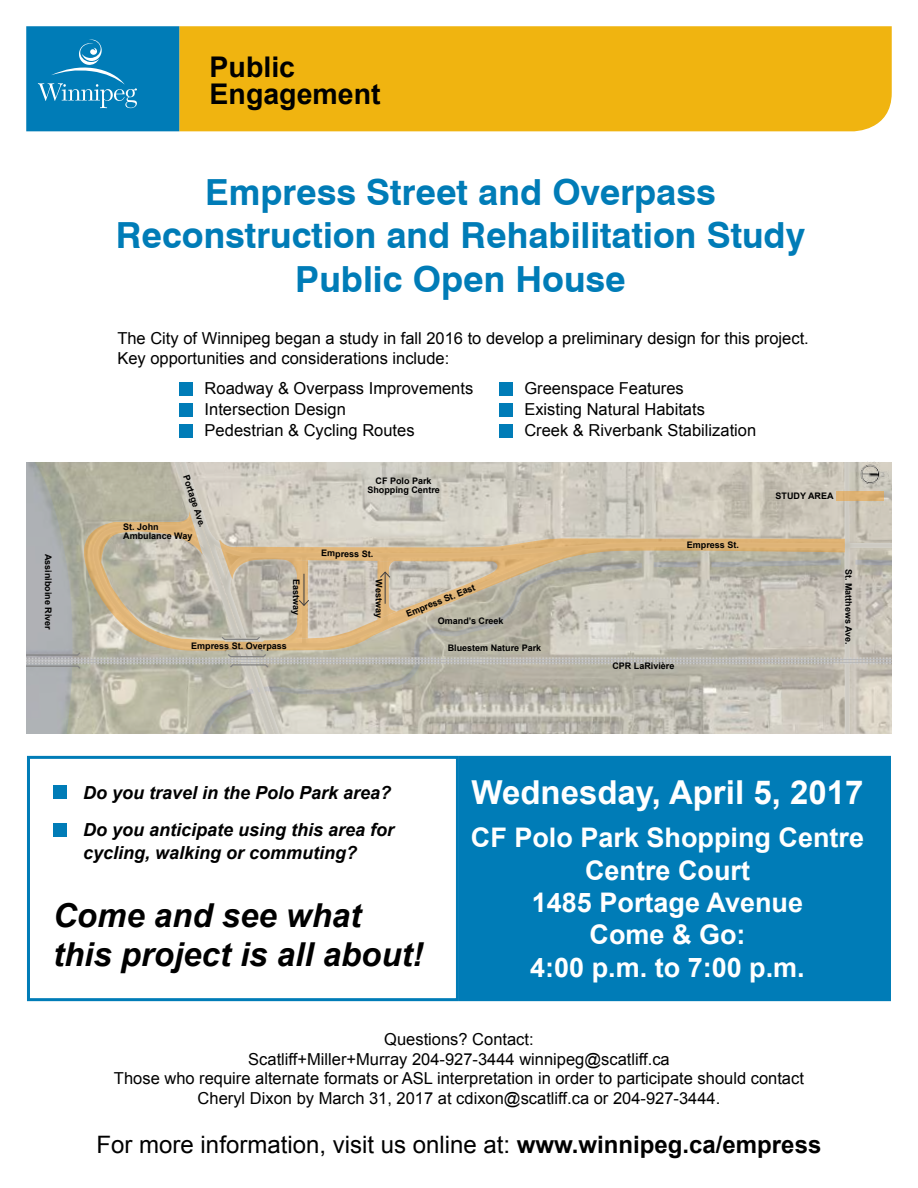
<style>
.page{position:relative;width:918px;height:1188px;background:#fff}
.page>*{position:absolute;margin:0;border:0;box-sizing:border-box;transform-origin:0 0}
.t1{font:700 36px/43.2px "Swiss 721 BT";color:#007cb7;text-align:center}
.t2{font:italic 700 33px/39.6px "Arial";color:#000}
.t3{font:700 33px "Arial";color:#fff}
.t4{font:700 28.5px/27px "Arial";color:#000}
.t5{font:700 27px/32.4px "Arial";color:#fff;text-align:center}
.t6{font:24px "Arial";color:#000}
.t7{font:italic 700 18px/37.5px "Arial";color:#000}
.t8{font:16.5px/19.8px "Arial";color:#000}
.t9{font:700 9px/9px "Arial";color:#000;text-align:center}
.s1{font-weight:700}
</style>
<div class="page">
<svg style="left:27px;top:463px;width:865px;height:270px;background:#c3bdad"></svg>
<img style="left:857px;top:462px;width:32px;height:26px">
<div style="left:837px;top:492px;width:47px;height:9px;background:#ddb273"></div>
<div style="left:53px;top:785px;width:14px;height:14px;background:#007cb7"></div>
<div style="left:53px;top:823px;width:14px;height:14px;background:#007cb7"></div>
<div style="left:180px;top:383px;width:13px;height:13px;background:#007cb7"></div>
<div style="left:180px;top:424px;width:13px;height:14px;background:#007cb7"></div>
<div style="left:180px;top:404px;width:13px;height:13px;background:#007cb7"></div>
<div style="left:499px;top:383px;width:14px;height:13px;background:#007cb7"></div>
<div style="left:499px;top:424px;width:14px;height:14px;background:#007cb7"></div>
<div style="left:499px;top:404px;width:14px;height:13px;background:#007cb7"></div>
<div style="left:179px;top:26px;width:713px;height:106px;background:#f0b410"></div>
<div style="left:27px;top:756px;width:432px;height:245px;border:3px solid #007cb7"></div>
<div style="left:459px;top:756px;width:432px;height:245px;background:#007cb7"></div>
<div style="left:26px;top:26px;width:153px;height:105px;background:#007cb7;border:2px solid #007cb7"></div>
<svg style="left:38px;top:40px;width:99px;height:68px"></svg>
<h3 class="t4" style="left:210px;top:54px;width:173px">Public<br>Engagement</h3>
<h1 class="t1" style="left:116px;top:171px;width:691px">Empress Street and Overpass<br>Reconstruction and Rehabilitation Study<br>Public Open House</h1>
<p class="t9" style="left:53px;top:554px;width:78px;rotate:90deg">Assiniboine River</p>
<p class="t8" style="left:117px;top:329px;width:693px">The City of Winnipeg began a study in fall 2016 to develop a preliminary design for this project.<br>Key opportunities and considerations include:</p>
<p class="t8" style="left:205px;top:378px;width:270px;line-height:21px">Roadway &amp; Overpass Improvements<br>Intersection Design<br>Pedestrian &amp; Cycling Routes</p>
<p class="t8" style="left:524px;top:378px;width:233px;line-height:21px">Greenspace Features<br>Existing Natural Habitats<br>Creek &amp; Riverbank Stabilization</p>
<p class="t9" style="left:190px;top:474px;width:56px;rotate:72deg">Portage Ave.</p>
<p class="t9" style="left:123px;top:523px;width:71px;text-align:left">St. John<br>Ambulance Way</p>
<p class="t9" style="left:367px;top:477px;width:74px">CF Polo Park<br>Shopping Centre</p>
<p class="t9" style="left:321px;top:549px;width:54px;rotate:1deg">Empress St.</p>
<p class="t9" style="left:300px;top:579px;width:38px;rotate:90deg">Eastway</p>
<p class="t9" style="left:383px;top:579px;width:40px;rotate:90deg">Westway</p>
<p class="t9" style="left:405px;top:610px;width:75px;rotate:-22deg">Empress St. East</p>
<p class="t9" style="left:438px;top:616px;width:67px">Omand’s Creek</p>
<p class="t9" style="left:191px;top:642px;width:97px">Empress St. Overpass</p>
<p class="t9" style="left:448px;top:643px;width:95px">Bluestem Nature Park</p>
<p class="t9" style="left:687px;top:541px;width:54px">Empress St.</p>
<p class="t9" style="left:612px;top:662px;width:64px">CPR LaRivière</p>
<p class="t9" style="left:776px;top:491px;width:60px">STUDY AREA</p>
<p class="t9" style="left:853px;top:569px;width:77px;rotate:90deg">St. Matthews Ave.</p>
<p class="t7" style="left:83px;top:774px;width:313px">Do you travel in the Polo Park area?<br>Do you anticipate using this area for</p>
<p class="t7" style="left:83px;top:834px;width:276px">cycling, walking or commuting?</p>
<h2 class="t2" style="left:53px;top:897px;width:372px">Come and see what this project is all about!</h2>
<h2 class="t3" style="left:472px;top:770px;width:393px">Wednesday, April 5, 2017</h2>
<h3 class="t5" style="left:471px;top:822px;width:395px">CF Polo Park Shopping Centre<br>Centre Court<br>1485 Portage Avenue<br>Come &amp; Go:<br>4:00 p.m. to 7:00 p.m.</h3>
<p class="t8" style="left:114px;top:1029px;width:691px;text-align:center">Questions? Contact:<br>Scatliff+Miller+Murray 204-927-3444 winnipeg@scatliff.ca<br>Those who require alternate formats or ASL interpretation in order to participate should contact Cheryl Dixon by March 31, 2017 at cdixon@scatliff.ca or 204-927-3444.</p>
<h3 class="t6" style="left:97px;top:1129px;width:726px">For more information, visit us online at: <span class="s1">www.winnipeg.ca/empress</span></h3>
</div>
